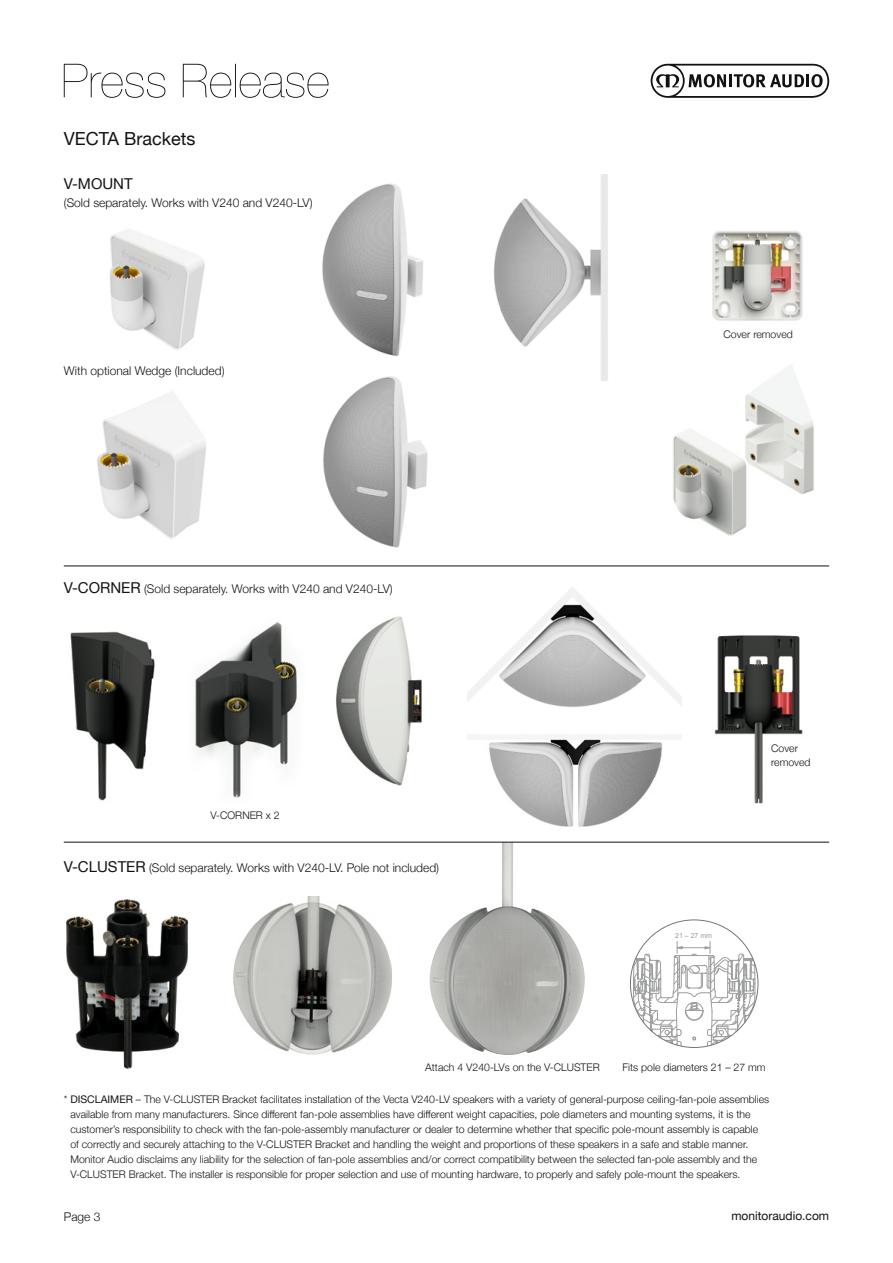
<style>
.page{position:relative;width:893px;height:1263px;background:#fff}
.page>*{position:absolute;margin:0;border:0;box-sizing:border-box;transform-origin:0 0}
.t1{font:18px "Helvetica Neue";color:#121212}
.t2{font:15px "Helvetica Neue";color:#121212}
.t3{font:300 12px "Helvetica Neue";color:#121212}
.t4{font:12px "Helvetica Neue";color:#121212}
.t5{font:300 10.5px/15px "Helvetica Neue";color:#121212}
.t6{font:7.05px "Arial";color:#9d9f9e}
.s1{font-weight:400;font-size:15px}
.s2{font-weight:400}
</style>
<div class="page">
<img style="left:429px;top:843px;width:156px;height:211px">
<img style="left:66px;top:899px;width:123px;height:170px">
<svg style="left:633px;top:941px;width:123px;height:107px"></svg>
<img style="left:233px;top:896px;width:159px;height:159px">
<svg style="left:651px;top:64px;width:178px;height:34px"></svg>
<svg style="left:64px;top:64px;width:265px;height:34px"></svg>
<img style="left:714px;top:635px;width:89px;height:169px">
<img style="left:70px;top:631px;width:85px;height:170px">
<img style="left:195px;top:622px;width:102px;height:176px">
<img style="left:336px;top:616px;width:86px;height:170px">
<img style="left:468px;top:587px;width:213px;height:120px">
<img style="left:712px;top:230px;width:91px;height:91px">
<img style="left:494px;top:175px;width:114px;height:206px">
<img style="left:109px;top:229px;width:96px;height:121px">
<img style="left:97px;top:391px;width:109px;height:148px">
<img style="left:673px;top:366px;width:141px;height:170px">
<img style="left:312px;top:376px;width:124px;height:190px">
<img style="left:322px;top:184px;width:101px;height:173px">
<img style="left:472px;top:734px;width:204px;height:93px">
<hr style="left:64px;top:566px;width:765px;height:1px;background:#121212">
<hr style="left:64px;top:842px;width:765px;height:1px;background:#121212">
<h1 class="t1" style="left:64px;top:125px;width:133px">VECTA Brackets</h1>
<h2 class="t2" style="left:64px;top:172px;width:70px">V-MOUNT</h2>
<p class="t3" style="left:64px;top:193px;width:250px">(Sold separately. Works with V240 and V240-LV)</p>
<p class="t3" style="left:64px;top:361px;width:162px">With optional Wedge (Included)</p>
<p class="t5" style="left:723px;top:326px;width:71px">Cover removed</p>
<p class="t3" style="left:64px;top:579px;width:331px"><span class="s1">V-CORNER</span> (Sold separately. Works with V240 and V240-LV)</p>
<p class="t5" style="left:211px;top:807px;width:71px">V-CORNER x 2</p>
<p class="t3" style="left:64px;top:858px;width:377px"><span class="s1">V-CLUSTER</span> (Sold separately. Works with V240-LV. Pole not included)</p>
<p class="t5" style="left:771px;top:741px;width:41px;line-height:13.5px">Cover removed</p>
<p class="t6" style="left:675px;top:931px;width:38px">21 – 27 mm</p>
<p class="t5" style="left:425px;top:1059px;width:176px">Attach 4 V240-LVs on the V-CLUSTER</p>
<p class="t5" style="left:622px;top:1059px;width:145px">Fits pole diameters 21 – 27 mm</p>
<p class="t5" style="left:70px;top:1091px;width:700px;text-indent:-7px">* <span class="s2">DISCLAIMER</span> – The V-CLUSTER Bracket facilitates installation of the Vecta V240-LV speakers with a variety of general-purpose ceiling-fan-pole assemblies available from many manufacturers. Since different fan-pole assemblies have different weight capacities, pole diameters and mounting systems, it is the customer’s responsibility to check with the fan-pole-assembly manufacturer or dealer to determine whether that specific pole-mount assembly is capable of correctly and securely attaching to the V-CLUSTER Bracket and handling the weight and proportions of these speakers in a safe and stable manner.<br>Monitor Audio disclaims any liability for the selection of fan-pole assemblies and/or correct compatibility between the selected fan-pole assembly and the V-CLUSTER Bracket. The installer is responsible for proper selection and use of mounting hardware, to properly and safely pole-mount the speakers.</p>
<p class="t3" style="left:64px;top:1207px;width:38px">Page 3</p>
<p class="t4" style="left:731px;top:1207px;width:99px">monitoraudio.com</p>
</div>
